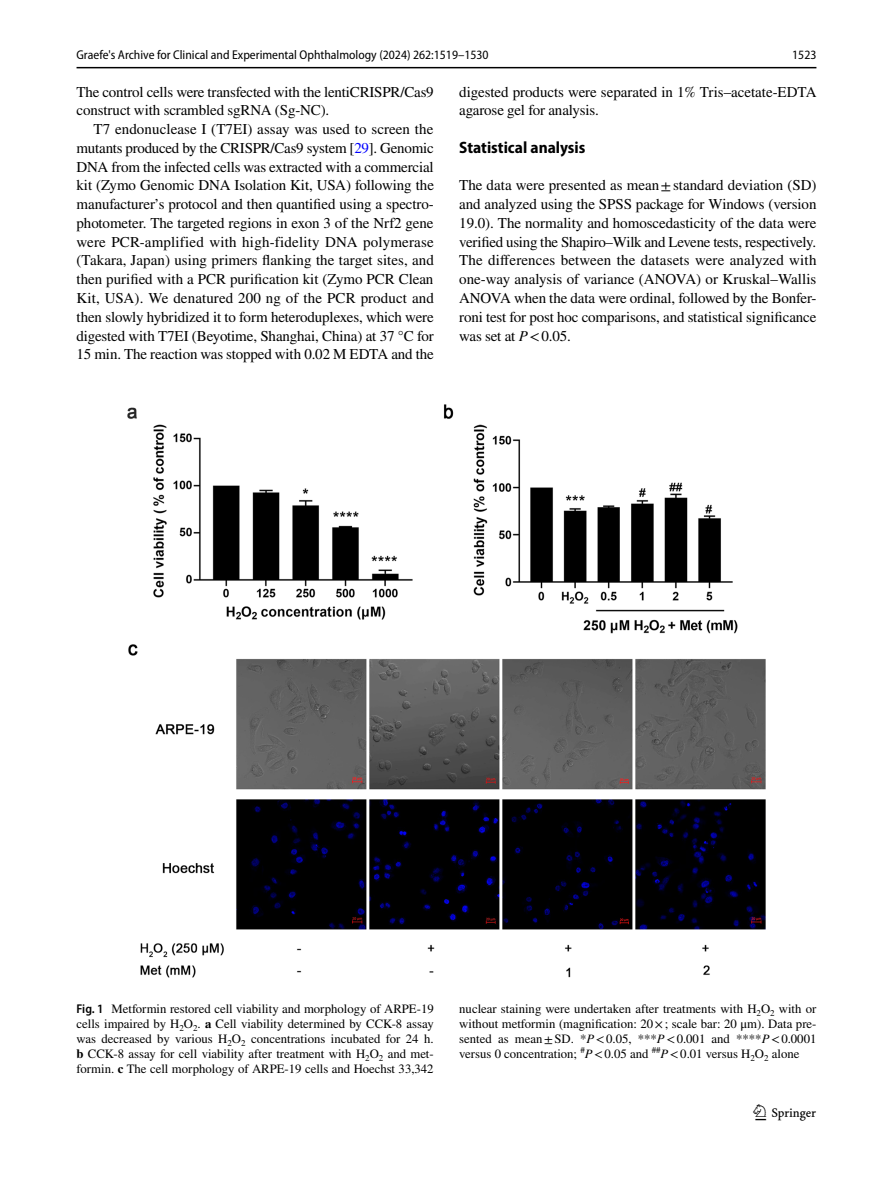
<style>
.page{position:relative;width:893px;height:1187px;background:#fff}
.page>*{position:absolute;margin:0;border:0;box-sizing:border-box;transform-origin:0 0}
.t1{font:22.5px "Springnew Regular 3";color:#000}
.t2{font:700 semi-condensed 16.5px "Myriad Pro";color:#000}
.t3{font:15px/18.8px "STIX";letter-spacing:-.01em;color:#000}
.t4{font:12.75px/15px "STIX";color:#000;text-align:justify}
.t5{font:semi-condensed 12.75px "Myriad Pro";color:#000}
.s1{color:#00f}
.s2{font-style:italic}
.s3{font-family:"Myriad Pro";font-weight:600;font-stretch:semi-condensed}
.s4{font-weight:700}
</style>
<div class="page">
<hr style="left:77px;top:67px;width:739px;height:1px;background:#000">
<img style="left:128px;top:404px;width:637px;height:573px">
<p class="t5" style="left:77px;top:48px;width:414px">Graefe's Archive for Clinical and Experimental Ophthalmology (2024) 262:1519–1530</p>
<p class="t5" style="left:792px;top:48px;width:26px">1523</p>
<p class="t3" style="left:77px;top:83px;width:359px">The control cells were transfected with the lentiCRISPR/Cas9 construct with scrambled sgRNA (Sg-NC).</p>
<p class="t3" style="left:77px;top:121px;width:359px;text-align:justify;text-indent:17px">T7 endonuclease I (T7EI) assay was used to screen the mutants produced by the CRISPR/Cas9 system [<span class="s1">29</span>]. Genomic DNA from the infected cells was extracted with a commercial kit (Zymo Genomic DNA Isolation Kit, USA) following the manufacturer’s protocol and then quantified using a spectro&shy;photometer. The targeted regions in exon 3 of the Nrf2 gene were PCR-amplified with high-fidelity DNA polymerase (Takara, Japan) using primers flanking the target sites, and then purified with a PCR purification kit (Zymo PCR Clean Kit, USA). We denatured 200 ng of the PCR product and then slowly hybridized it to form heteroduplexes, which were digested with T7EI (Beyotime, Shanghai, China) at 37 °C for 15 min. The reaction was stopped with 0.02 M EDTA and the</p>
<p class="t3" style="left:459px;top:83px;width:359px">digested products were separated in 1% Tris–acetate-EDTA agarose gel for analysis.</p>
<p class="t2" style="left:459px;top:138px;width:128px">Statistical analysis</p>
<p class="t3" style="left:459px;top:177px;width:359px;text-align:justify">The data were presented as mean±standard deviation (SD) and analyzed using the SPSS package for Windows (version 19.0). The normality and homoscedasticity of the data were verified using the Shapiro–Wilk and Levene tests, respectively.<br>The differences between the datasets were analyzed with one-way analysis of variance (ANOVA) or Kruskal–Wallis ANOVA when the data were ordinal, followed by the Bonfer&shy;roni test for post hoc comparisons, and statistical significance was set at <span class="s2">P</span>&lt;0.05.</p>
<p class="t4" style="left:77px;top:1002px;width:359px"><span class="s3">Fig. 1</span> Metformin restored cell viability and morphology of ARPE-19 cells impaired by H<sub>2</sub>O<sub>2</sub>. <span class="s4">a</span> Cell viability determined by CCK-8 assay was decreased by various H<sub>2</sub>O<sub>2</sub> concentrations incubated for 24 h. <span class="s4">b</span> CCK-8 assay for cell viability after treatment with H<sub>2</sub>O<sub>2</sub> and met&shy;formin. <span class="s4">c</span> The cell morphology of ARPE-19 cells and Hoechst 33,342</p>
<p class="t4" style="left:459px;top:1002px;width:359px">nuclear staining were undertaken after treatments with H<sub>2</sub>O<sub>2</sub> with or without metformin (magnification: 20×; scale bar: 20 μm). Data pre&shy;sented as mean±SD. *<span class="s2">P</span>&lt;0.05, ***<span class="s2">P</span>&lt;0.001 and ****<span class="s2">P</span>&lt;0.0001 versus 0 concentration; <sup>#</sup><span class="s2">P</span>&lt;0.05 and <sup>##</sup><span class="s2">P</span>&lt;0.01 versus H<sub>2</sub>O<sub>2</sub> alone</p>
<h1 class="t1" style="left:755px;top:1104px;width:62px">1 3</h1>
</div>
